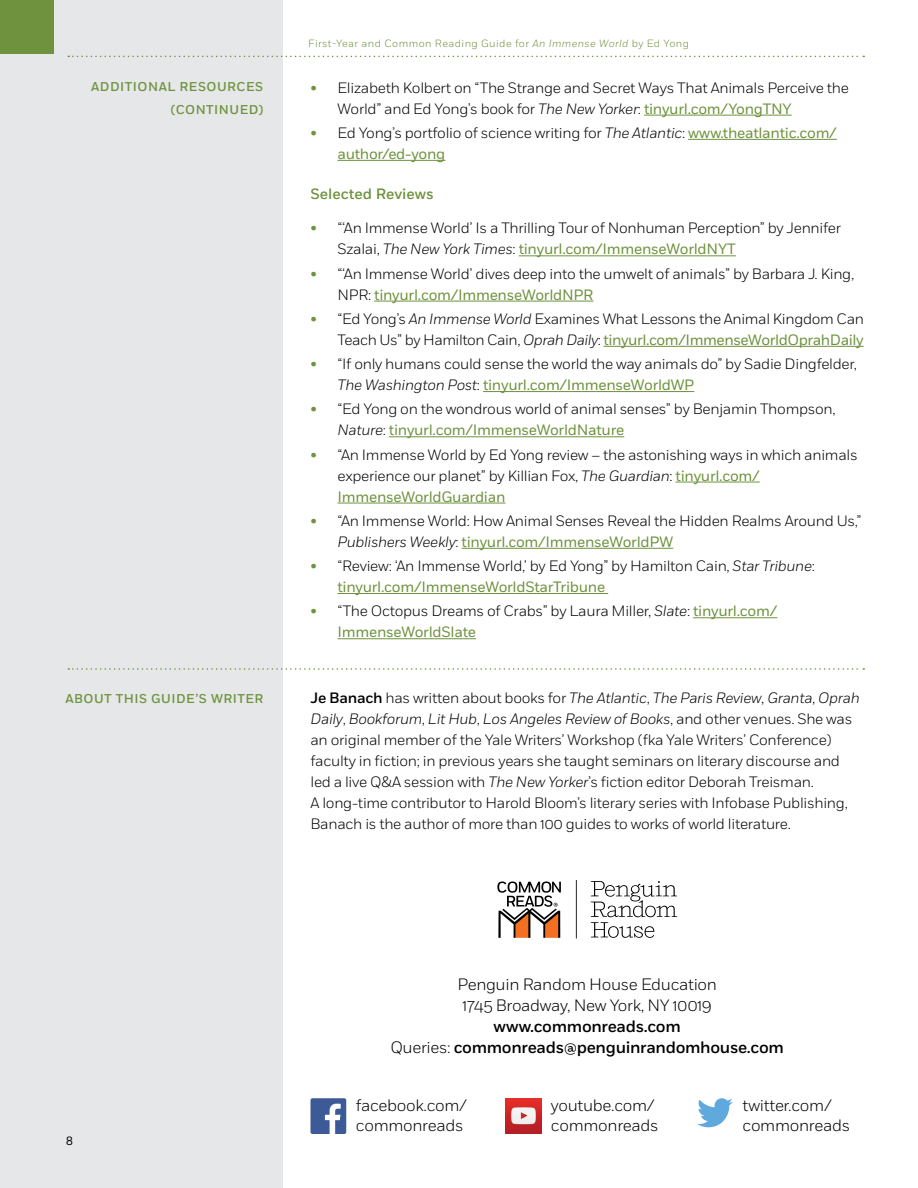
<style>
.page{position:relative;width:918px;height:1188px;background:#fff}
.page>*{position:absolute;margin:0;border:0;box-sizing:border-box;transform-origin:0 0}
.t1{font:300 16.5px/19.8px "Fort";letter-spacing:-.02em;color:#000}
.t2{font:500 16.5px/21px "Fort";letter-spacing:-.02em;color:#000;text-align:center}
.t3{font:300 15px/21px "Fort";letter-spacing:-.02em;color:#000}
.t4{font:500 15px "Fort";color:#6e923d}
.t5{font:500 12.75px/23.2px "Fort";letter-spacing:.04em;color:#6e923d;text-align:right}
.t6{font:12px "Fort";color:#000}
.t7{font:300 10.5px "Fort";letter-spacing:.04em;color:#6e923d}
.s1{font-style:italic}
.s2{font-weight:400;color:#6e923d}
.s3{font-weight:500}
.s4{font-weight:300}
</style>
<div class="page">
<div style="left:0;top:0;width:284px;height:1188px;background:#e6e7e8"></div>
<div style="left:0;top:0;width:54px;height:54px;background:#6e923d"></div>
<hr style="left:644px;top:115px;width:148px;height:1px;background:#6e923d">
<hr style="left:688px;top:139px;width:149px;height:1px;background:#6e923d">
<hr style="left:338px;top:160px;width:107px;height:1px;background:#6e923d">
<hr style="left:519px;top:255px;width:217px;height:1px;background:#6e923d">
<hr style="left:374px;top:301px;width:219px;height:1px;background:#6e923d">
<hr style="left:604px;top:346px;width:260px;height:1px;background:#6e923d">
<hr style="left:483px;top:391px;width:211px;height:1px;background:#6e923d">
<hr style="left:389px;top:436px;width:235px;height:1px;background:#6e923d">
<hr style="left:676px;top:482px;width:84px;height:1px;background:#6e923d">
<hr style="left:338px;top:503px;width:168px;height:1px;background:#6e923d">
<hr style="left:462px;top:548px;width:211px;height:1px;background:#6e923d">
<hr style="left:338px;top:593px;width:270px;height:1px;background:#6e923d">
<hr style="left:693px;top:617px;width:84px;height:1px;background:#6e923d">
<hr style="left:338px;top:638px;width:138px;height:1px;background:#6e923d">
<svg style="left:68px;top:668px;width:796px;height:2px"></svg>
<svg style="left:576px;top:880px;width:101px;height:58px"></svg>
<svg style="left:497px;top:882px;width:64px;height:56px"></svg>
<div style="left:310px;top:1098px;width:36px;height:36px;background:#3d5a98;border-radius:2px"></div>
<svg style="left:325px;top:1104px;width:16px;height:30px"></svg>
<img style="left:506px;top:1098px;width:35px;height:36px">
<svg style="left:697px;top:1098px;width:36px;height:29px"></svg>
<svg style="left:68px;top:56px;width:796px;height:1px"></svg>
<p class="t5" style="left:91px;top:75px;width:174px">ADDITIONAL RESOURCES (CONTINUED)</p>
<p class="t5" style="left:65px;top:688px;width:199px">ABOUT THIS GUIDE’S WRITER</p>
<p class="t7" style="left:308px;top:37px;width:382px">First-Year and Common Reading Guide for <span class="s1">An Immense World</span> by Ed Yong</p>
<p class="t3" style="left:338px;top:77px;width:513px;text-indent:-27px"><span class="s2">•</span> Elizabeth Kolbert on “The Strange and Secret Ways That Animals Perceive the<br>World” and Ed Yong’s book for <span class="s1">The New Yorker</span>: <span class="s2">tinyurl.com/YongTNY</span></p>
<p class="t3" style="left:338px;top:122px;width:501px;text-indent:-27px"><span class="s2">•</span> Ed Yong’s portfolio of science writing for <span class="s1">The Atlantic</span>: <span class="s2">www.theatlantic.com/ author/ed-yong</span></p>
<p class="t4" style="left:310px;top:185px;width:125px">Selected Reviews</p>
<p class="t3" style="left:337px;top:218px;width:505px;text-indent:-27px"><span class="s2">•</span> “‘An Immense World’ Is a Thrilling Tour of Nonhuman Perception” by Jennifer<br>Szalai, <span class="s1">The New York Times</span>: <span class="s2">tinyurl.com/ImmenseWorldNYT</span></p>
<p class="t3" style="left:337px;top:263px;width:518px;text-indent:-27px"><span class="s2">•</span> “‘An Immense World’ dives deep into the umwelt of animals” by Barbara J. King,<br>NPR: <span class="s2">tinyurl.com/ImmenseWorldNPR</span></p>
<p class="t3" style="left:310px;top:308px;width:555px;text-align:right"><span class="s2">•</span> “Ed Yong’s <span class="s1">An Immense World</span> Examines What Lessons the Animal Kingdom Can<br>Teach Us” by Hamilton Cain, <span class="s1">Oprah Daily</span>: <span class="s2">tinyurl.com/ImmenseWorldOprahDaily</span></p>
<p class="t3" style="left:338px;top:353px;width:521px;text-indent:-27px"><span class="s2">•</span> “If only humans could sense the world the way animals do” by Sadie Dingfelder,<br><span class="s1">The Washington Post</span>: <span class="s2">tinyurl.com/ImmenseWorldWP</span></p>
<p class="t3" style="left:338px;top:399px;width:500px;text-indent:-27px"><span class="s2">•</span> “Ed Yong on the wondrous world of animal senses” by Benjamin Thompson,<br><span class="s1">Nature</span>: <span class="s2">tinyurl.com/ImmenseWorldNature</span></p>
<p class="t3" style="left:338px;top:444px;width:522px;text-indent:-27px"><span class="s2">•</span> “An Immense World by Ed Yong review – the astonishing ways in which animals experience our planet” by Killian Fox, <span class="s1">The Guardian</span>: <span class="s2">tinyurl.com/<br>ImmenseWorldGuardian</span></p>
<p class="t3" style="left:338px;top:510px;width:526px;text-indent:-27px"><span class="s2">•</span> “An Immense World: How Animal Senses Reveal the Hidden Realms Around Us,”<br><span class="s1">Publishers Weekly</span>: <span class="s2">tinyurl.com/ImmenseWorldPW</span></p>
<p class="t3" style="left:338px;top:555px;width:479px;text-indent:-27px"><span class="s2">•</span> “Review: ‘An Immense World,’ by Ed Yong” by Hamilton Cain, <span class="s1">Star Tribune</span>: <span class="s2">tinyurl.com/ImmenseWorldStarTribune</span></p>
<p class="t3" style="left:338px;top:601px;width:441px;text-indent:-27px"><span class="s2">•</span> “The Octopus Dreams of Crabs” by Laura Miller, <span class="s1">Slate</span>: <span class="s2">tinyurl.com/<br>ImmenseWorldSlate</span></p>
<p class="t3" style="left:311px;top:687px;width:551px"><span class="s3">Je Banach</span> has written about books for <span class="s1">The Atlantic</span>, <span class="s1">The Paris Review</span>, <span class="s1">Granta</span>, <span class="s1">Oprah Daily</span>, <span class="s1">Bookforum</span>, <span class="s1">Lit Hub</span>, <span class="s1">Los Angeles Review of Books</span>, and other venues. She was an original member of the Yale Writers’ Workshop (fka Yale Writers’ Conference) faculty in fiction; in previous years she taught seminars on literary discourse and led a live Q&amp;A session with <span class="s1">The New Yorker</span>’s fiction editor Deborah Treisman.<br>A long-time contributor to Harold Bloom’s literary series with Infobase Publishing, Banach is the author of more than 100 guides to works of world literature.</p>
<p class="t6" style="left:66px;top:1134px;width:9px">8</p>
<p class="t1" style="left:457px;top:974px;width:261px;line-height:21px;text-align:center">Penguin Random House Education<br>1745 Broadway, New York, NY 10019</p>
<p class="t2" style="left:390px;top:1016px;width:395px">www.commonreads.com<br><span class="s4">Queries:</span> commonreads@penguinrandomhouse.com</p>
<p class="t1" style="left:356px;top:1095px;width:113px">facebook.com/ commonreads</p>
<p class="t1" style="left:551px;top:1095px;width:109px">youtube.com/ commonreads</p>
<p class="t1" style="left:743px;top:1095px;width:109px">twitter.com/ commonreads</p>
</div>
